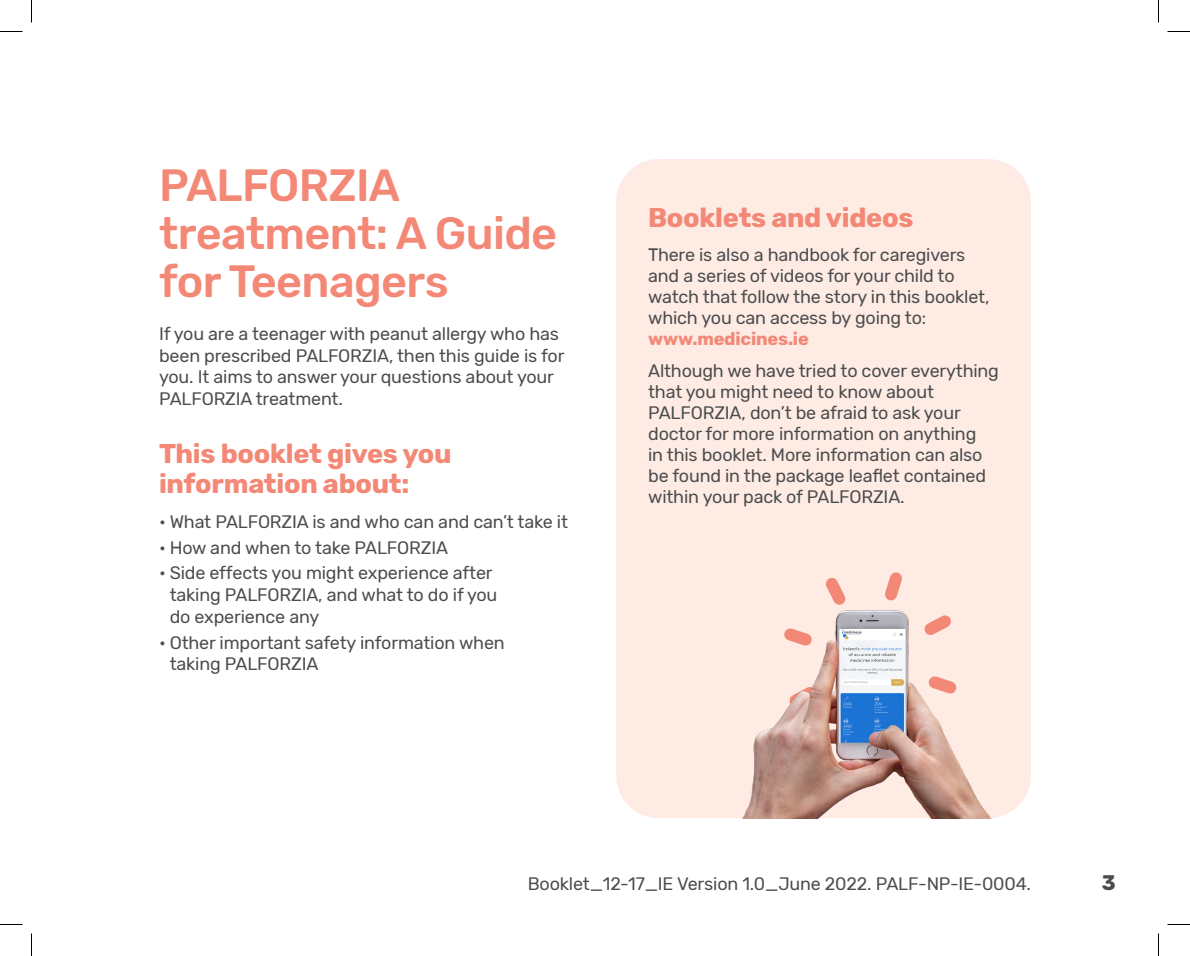
<style>
.page{position:relative;width:1190px;height:956px;background:#fff}
.page>*{position:absolute;margin:0;border:0;box-sizing:border-box;transform-origin:0 0}
.Info_Head{font:500 45px/48px "Rubik";letter-spacing:-.015em;color:#f48876}
.Notes_Body_Heading{font:700 27px/30px "Rubik";letter-spacing:-.01em;color:#f48876}
.Folio{font:700 21px "Rubik";color:#4b4c4d}
._12pt_Rubik_Regular{font:18px/21px "Rubik";letter-spacing:-.01em;color:#4b4c4d}
._9_5pt_Rubik_Regular{font:18px/21.6px "Rubik";letter-spacing:-.01em;color:#4b4c4d}
.s1{font-weight:700;color:#f48876}
</style>
<div class="page">
<div style="left:616px;top:159px;width:415px;height:659px;background:#fdebe4;border-radius:43px"></div>
<svg style="left:826px;top:572px;width:76px;height:33px"></svg>
<img style="left:742px;top:610px;width:268px;height:208px">
<svg style="left:0;top:31px;width:22px;height:1px"></svg>
<svg style="left:1167px;top:31px;width:23px;height:1px"></svg>
<svg style="left:0;top:924px;width:22px;height:1px"></svg>
<svg style="left:1167px;top:924px;width:23px;height:1px"></svg>
<svg style="left:31px;top:0;width:1px;height:23px"></svg>
<svg style="left:31px;top:933px;width:1px;height:23px"></svg>
<svg style="left:1158px;top:0;width:1px;height:23px"></svg>
<svg style="left:1158px;top:933px;width:1px;height:23px"></svg>
<p class="Info_Head" style="left:159px;top:163px;width:400px">PALFORZIA treatment: A Guide for Teenagers</p>
<p class="_12pt_Rubik_Regular" style="left:159px;top:323px;width:407px;line-height:21.6px">If you are a teenager with peanut allergy who has been prescribed PALFORZIA, then this guide is for you. It aims to answer your questions about your PALFORZIA treatment.</p>
<p class="Notes_Body_Heading" style="left:159px;top:440px;width:294px">This booklet gives you information about:</p>
<p class="_9_5pt_Rubik_Regular" style="left:159px;top:511px;width:410px">• What PALFORZIA is and who can and can’t take it</p>
<p class="_9_5pt_Rubik_Regular" style="left:159px;top:537px;width:290px">• How and when to take PALFORZIA</p>
<p class="_9_5pt_Rubik_Regular" style="left:170px;top:563px;width:329px;text-indent:-11px">• Side effects you might experience after taking PALFORZIA, and what to do if you do experience any</p>
<p class="_9_5pt_Rubik_Regular" style="left:170px;top:632px;width:336px;text-indent:-11px">• Other important safety information when taking PALFORZIA</p>
<p class="Notes_Body_Heading" style="left:648px;top:203px;width:267px">Booklets and videos</p>
<p class="_12pt_Rubik_Regular" style="left:648px;top:244px;width:343px">There is also a handbook for caregivers and a series of videos for your child to watch that follow the story in this booklet, which you can access by going to: <span class="s1">www.medicines.ie</span></p>
<p class="_12pt_Rubik_Regular" style="left:648px;top:361px;width:352px">Although we have tried to cover everything that you might need to know about PALFORZIA, don’t be afraid to ask your doctor for more information on anything<br>in this booklet. More information can also be found in the package leaflet contained within your pack of PALFORZIA.</p>
<p class="_12pt_Rubik_Regular" style="left:528px;top:874px;width:505px">Booklet_12-17_IE Version 1.0_June 2022. PALF-NP-IE-0004.</p>
<p class="Folio" style="left:1102px;top:871px;width:15px">3</p>
</div>
